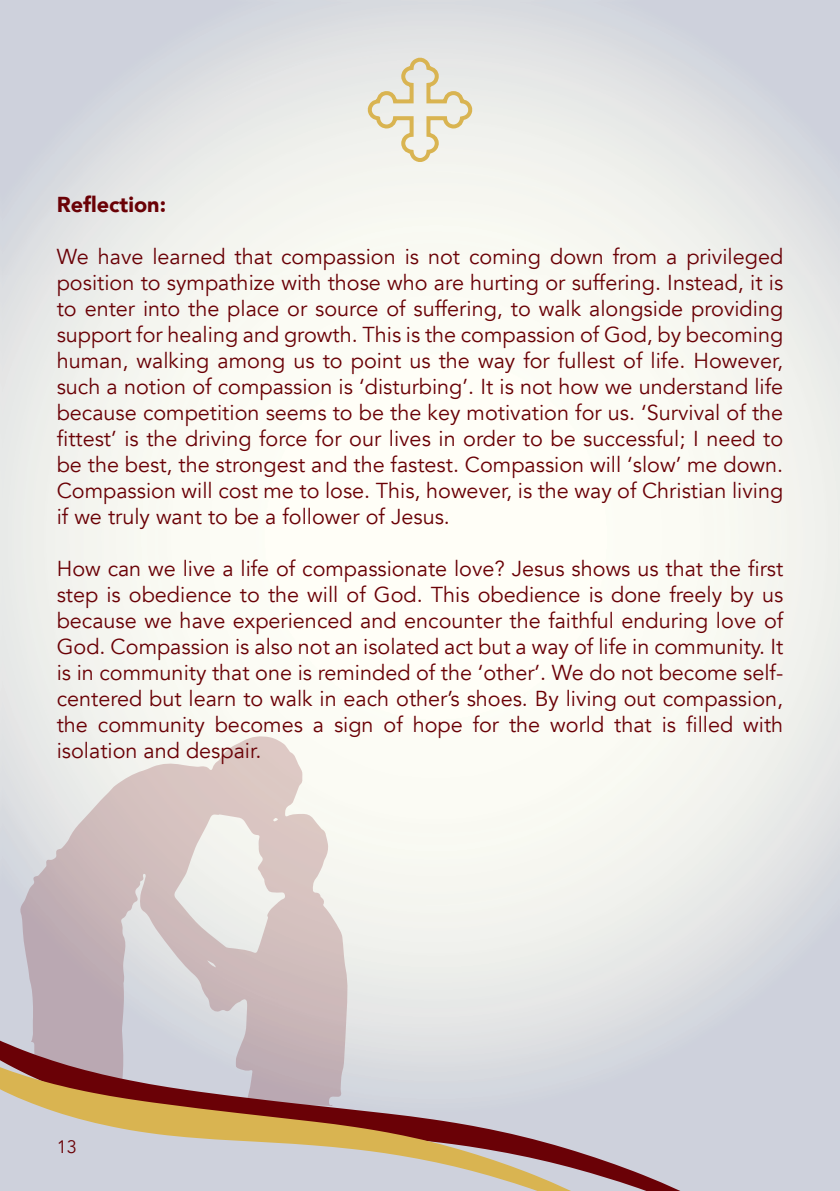
<style>
.page{position:relative;width:840px;height:1191px;background:#fff}
.page>*{position:absolute;margin:0;border:0;box-sizing:border-box;transform-origin:0 0}
.t1{font:21.6px/26px "Avenir";color:#6a0106;text-align:justify}
.t2{font:900 21.6px "Avenir";color:#6a0106}
.t3{font:18px "Avenir";color:#6a0106}
</style>
<div class="page">
<img style="left:838px;top:3px;width:1px;height:272px">
<img style="left:838px;top:275px;width:1px;height:723px">
<svg style="left:365px;top:55px;width:110px;height:110px;background:#e9e4d3"></svg>
<svg style="left:20px;top:735px;width:328px;height:263px;background:#dacfce"></svg>
<svg style="left:0;top:998px;width:839px;height:193px;background:#d1d1d9"></svg>
<svg style="left:0;top:1024px;width:706px;height:167px;background:#c5b6b2"></svg>
<p class="t2" style="left:57px;top:186px;width:111px">Reflection:</p>
<p class="t1" style="left:57px;top:243px;width:727px">We have learned that compassion is not coming down from a privileged position to sympathize with those who are hurting or suffering. Instead, it is to enter into the place or source of suffering, to walk alongside providing support for healing and growth. This is the compassion of God, by becoming human, walking among us to point us the way for fullest of life. However, such a notion of compassion is ‘disturbing’. It is not how we understand life because competition seems to be the key motivation for us. ‘Survival of the fittest’ is the driving force for our lives in order to be successful; I need to be the best, the strongest and the fastest. Compassion will ‘slow’ me down.<br>Compassion will cost me to lose. This, however, is the way of Christian living if we truly want to be a follower of Jesus.</p>
<p class="t1" style="left:57px;top:556px;width:727px">How can we live a life of compassionate love? Jesus shows us that the first step is obedience to the will of God. This obedience is done freely by us because we have experienced and encounter the faithful enduring love of God. Compassion is also not an isolated act but a way of life in community. It is in community that one is reminded of the ‘other’. We do not become self&shy;centered but learn to walk in each other’s shoes. By living out compassion, the community becomes a sign of hope for the world that is filled with isolation and despair.</p>
<p class="t3" style="left:57px;top:1135px;width:22px">13</p>
</div>
